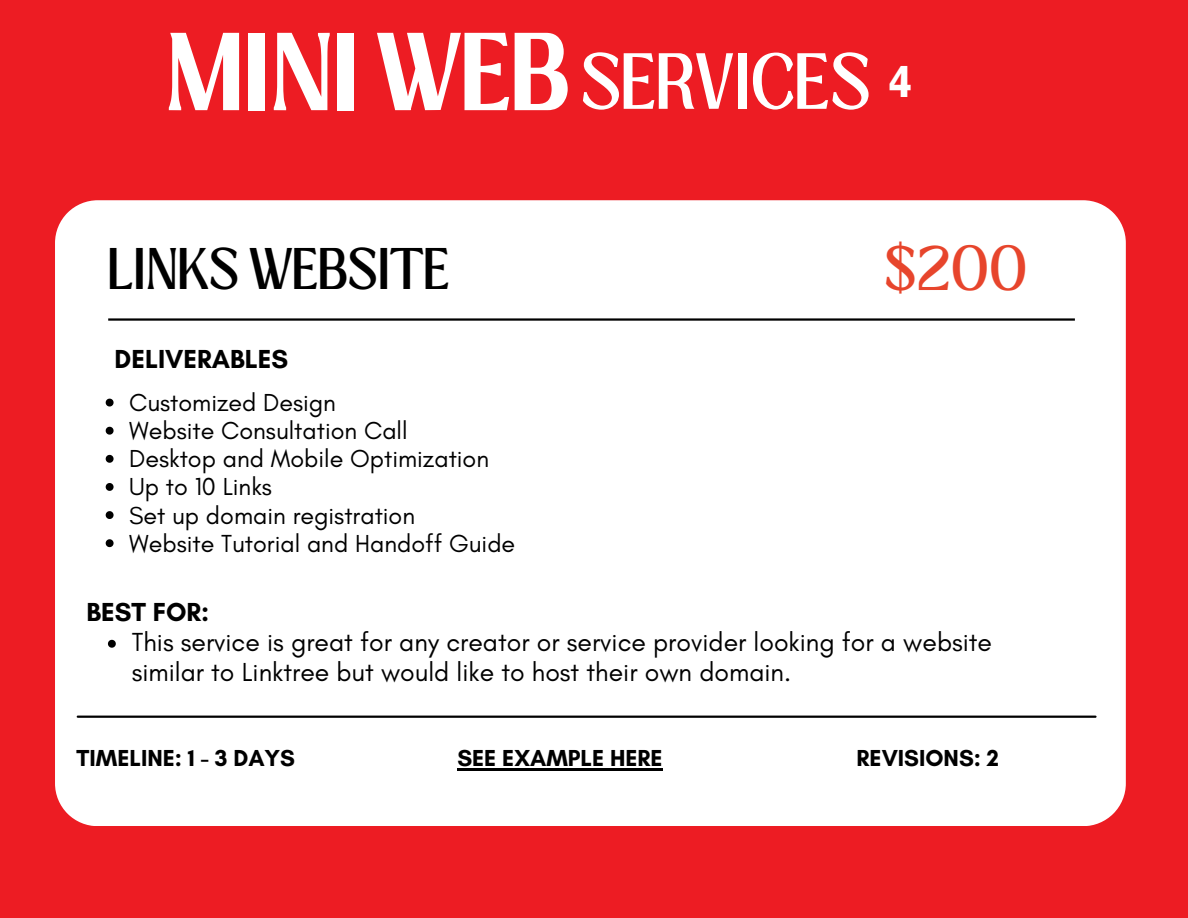
<style>
.page{position:relative;width:1188px;height:918px;background:#ed1c23}
.page>*{position:absolute;margin:0;border:0;box-sizing:border-box;transform-origin:0 0}
.t1{font:700 84.75px "Loubag";color:#fff}
.t2{font:60.9px "Loubag";color:#fff}
.t3{font:48px "Loubag";color:#e7452c}
.t4{font:45px "Loubag";color:#000}
.t5{font:700 45px "Decalotype";color:#fff}
.t6{font:26.55px/30.3px "Glacial Indifference";color:#000}
.t7{font:700 26.55px "Glacial Indifference";color:#000}
.t8{font:25.05px "Glacial Indifference";color:#000}
.t9{font:700 23.55px "Glacial Indifference";color:#000}
</style>
<div class="page">
<div style="left:55px;top:200px;width:1071px;height:626px;background:#fff"></div>
<hr style="left:108px;top:318px;width:967px;height:3px;background:#000">
<hr style="left:78px;top:716px;width:1018px;height:2px;background:#000">
<svg style="left:106px;top:399px;width:8px;height:8px"></svg>
<svg style="left:106px;top:427px;width:8px;height:8px"></svg>
<svg style="left:106px;top:455px;width:8px;height:8px"></svg>
<svg style="left:106px;top:483px;width:8px;height:8px"></svg>
<svg style="left:106px;top:511px;width:8px;height:8px"></svg>
<svg style="left:106px;top:539px;width:8px;height:8px"></svg>
<svg style="left:108px;top:640px;width:8px;height:8px"></svg>
<hr style="left:457px;top:768px;width:206px;height:2px;background:#000">
<p class="t1" style="left:164px;top:4px;width:407px">MINI WEB</p>
<h1 class="t2" style="left:580px;top:33px;width:292px">SERVICES</h1>
<h2 class="t5" style="left:889px;top:51px;width:25px">4</h2>
<h4 class="t4" style="left:108px;top:232px;width:343px">LINKS WEBSITE</h4>
<h3 class="t3" style="left:884px;top:230px;width:145px">$200</h3>
<h3 class="t7" style="left:115px;top:343px;width:175px">DELIVERABLES</h3>
<p class="t8" style="left:129px;top:387px;width:208px">Customized Design</p>
<p class="t8" style="left:129px;top:415px;width:280px">Website Consultation Call</p>
<p class="t8" style="left:129px;top:443px;width:362px">Desktop and Mobile Optimization</p>
<p class="t8" style="left:129px;top:472px;width:144px">Up to 10 Links</p>
<p class="t8" style="left:129px;top:500px;width:288px">Set up domain registration</p>
<p class="t8" style="left:129px;top:528px;width:388px">Website Tutorial and Handoff Guide</p>
<h4 class="t7" style="left:87px;top:595px;width:124px">BEST FOR:</h4>
<p class="t6" style="left:132px;top:627px;width:862px">This service is great for any creator or service provider looking for a website similar to Linktree but would like to host their own domain.</p>
<p class="t9" style="left:77px;top:743px;width:220px">TIMELINE: 1 - 3 DAYS</p>
<p class="t9" style="left:457px;top:743px;width:207px">SEE EXAMPLE HERE</p>
<p class="t9" style="left:857px;top:743px;width:144px">REVISIONS: 2</p>
</div>
